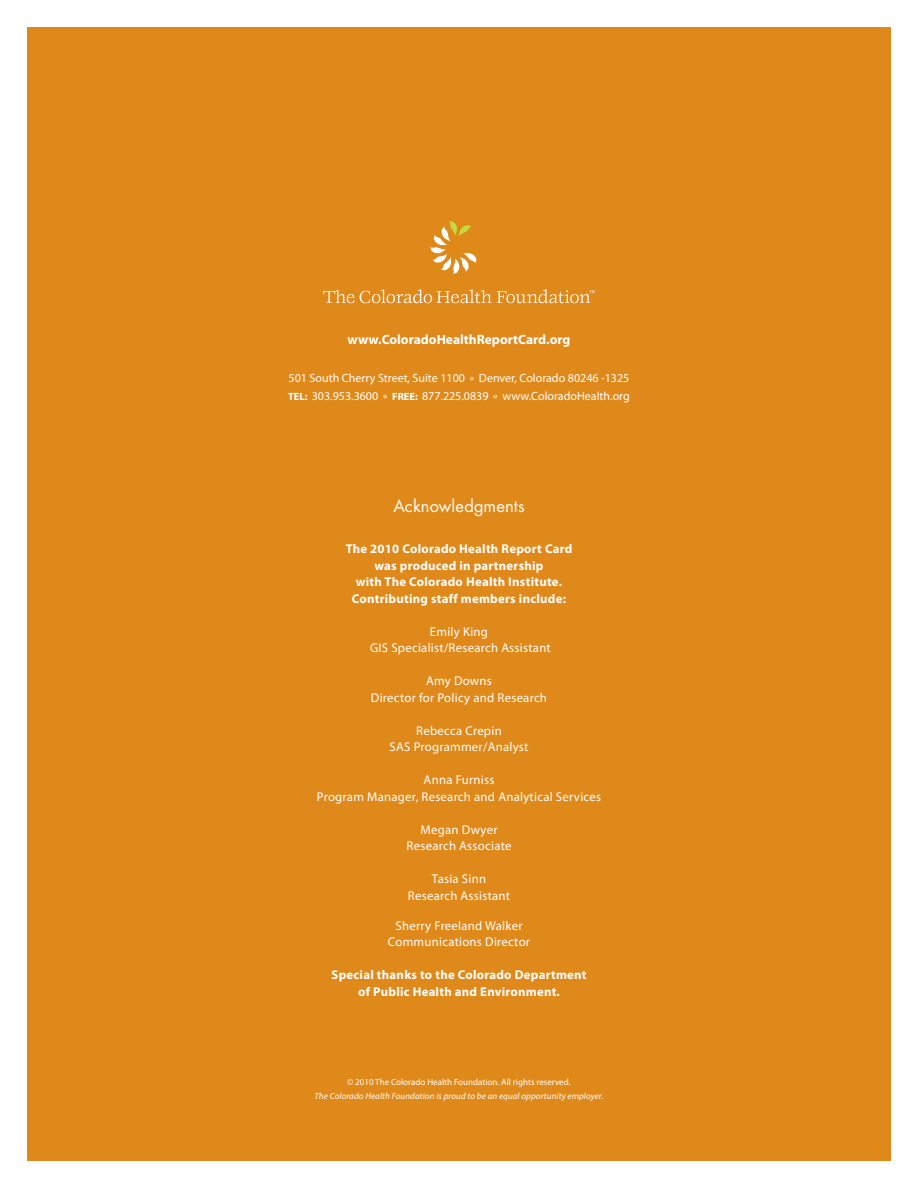
<style>
.page{position:relative;width:918px;height:1188px;background:#fff}
.page>*{position:absolute;margin:0;border:0;box-sizing:border-box;transform-origin:0 0}
.t1{font:16.5px "Futura Std";letter-spacing:.01em;color:#fff}
.t2{font:700 13.5px "Myriad Pro";color:#fff}
.t3{font:12.75px/16.5px "Myriad Pro";letter-spacing:.02em;color:#fff;text-align:center}
.t4{font:700 12.75px/16.5px "Myriad Pro";letter-spacing:.02em;color:#fff;text-align:center}
.t5{font:12px/18px "Myriad Pro";color:#fff}
.t6{font:italic 9px "Myriad Pro";letter-spacing:.01em;color:#fff}
.t7{font:9px "Myriad Pro";color:#fff}
.s1{font-size:10.5px}
.s2{font-weight:700;font-size:10.5px}
</style>
<div class="page">
<div style="left:27px;top:27px;width:864px;height:1134px;background:#df891a"></div>
<svg style="left:430px;top:221px;width:46px;height:53px"></svg>
<svg style="left:323px;top:289px;width:272px;height:14px"></svg>
<p class="t2" style="left:348px;top:331px;width:224px">www.ColoradoHealthReportCard.org</p>
<p class="t5" style="left:288px;top:369px;width:343px">501 South Cherry Street, Suite 1100 <span class="s1">º</span> Denver, Colorado 80246 -1325<br><span class="s2">TEL:</span> 303.953.3600 <span class="s1">º</span> <span class="s2">FREE:</span> 877.225.0839 <span class="s1">º</span> www.ColoradoHealth.org</p>
<p class="t1" style="left:393px;top:495px;width:133px">Acknowledgments</p>
<p class="t4" style="left:346px;top:540px;width:228px">The 2010 Colorado Health Report Card was produced in partnership<br>with The Colorado Health Institute.<br>Contributing staff members include:</p>
<p class="t3" style="left:370px;top:623px;width:182px">Emily King<br>GIS Specialist/Research Assistant</p>
<p class="t3" style="left:371px;top:673px;width:178px">Amy Downs<br>Director for Policy and Research</p>
<p class="t3" style="left:390px;top:722px;width:140px">Rebecca Crepin<br>SAS Programmer/Analyst</p>
<p class="t3" style="left:317px;top:772px;width:286px">Anna Furniss<br>Program Manager, Research and Analytical Services</p>
<p class="t3" style="left:407px;top:821px;width:106px">Megan Dwyer<br>Research Associate</p>
<p class="t3" style="left:408px;top:871px;width:104px">Tasia Sinn<br>Research Assistant</p>
<p class="t3" style="left:388px;top:917px;width:144px">Sherry Freeland Walker<br>Communications Director</p>
<p class="t4" style="left:332px;top:966px;width:256px">Special thanks to the Colorado Department of Public Health and Environment.</p>
<p class="t7" style="left:347px;top:1077px;width:225px">© 2010 The Colorado Health Foundation. All rights reserved.</p>
<p class="t6" style="left:315px;top:1090px;width:290px">The Colorado Health Foundation is proud to be an equal opportunity employer.</p>
</div>
